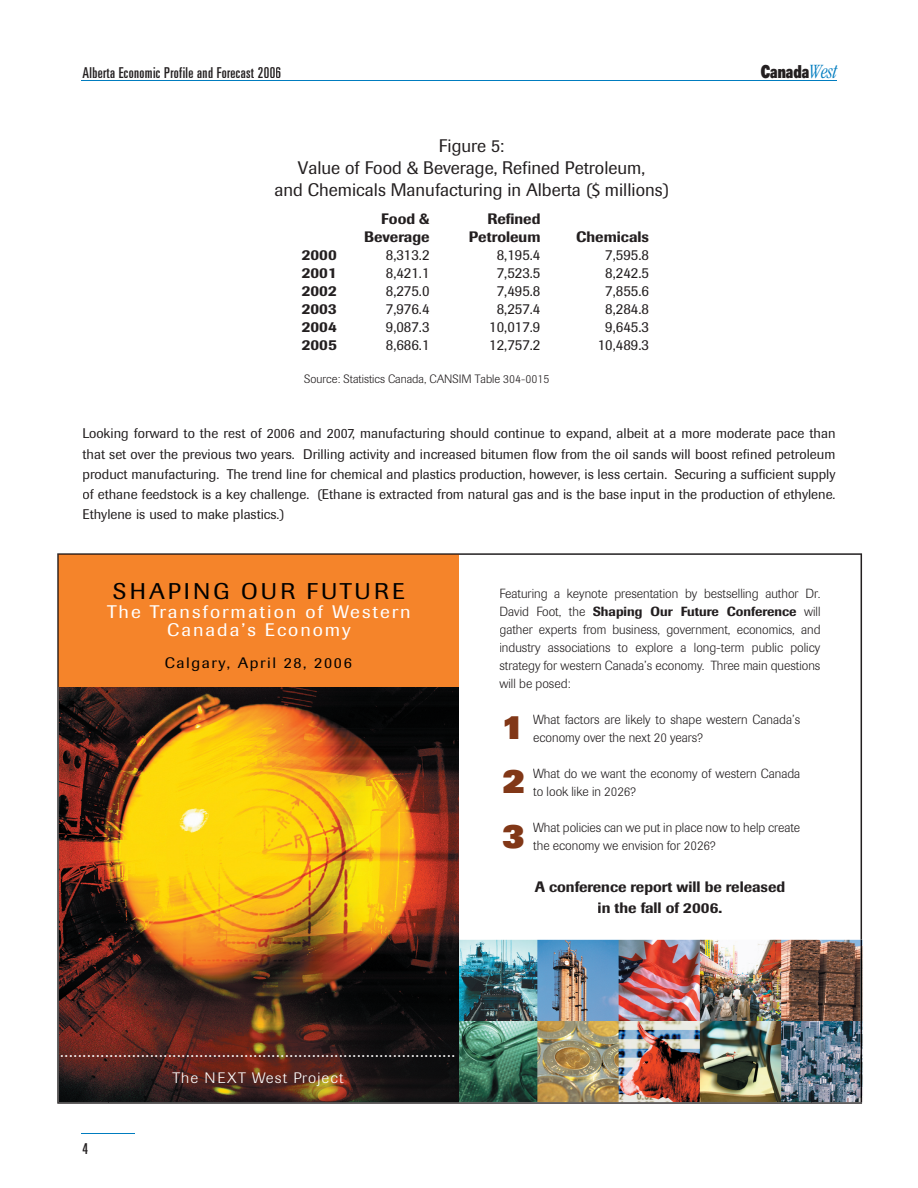
<style>
.page{position:relative;width:918px;height:1188px;background:#fff}
.page>*{position:absolute;margin:0;border:0;box-sizing:border-box;transform-origin:0 0}
.t1{font:900 31.5px/54.8px "Univers";color:#813717;text-align:justify}
.t2{font:22.5px "Imago";letter-spacing:.12em;color:#000;scale:1.08 1}
.t3{font:18px/21.8px "Imago";color:#231f20;text-align:center}
.t4{font:18px "Times";color:#fff}
.t5{font:18px/18px "Imago";letter-spacing:.1em;color:#fff;text-align:center;scale:1.08 1}
.t6{font:900 17.85px "Univers";color:#231f20;scale:.7 1}
.t7{font:15px/18px "Imago";color:#231f20;text-align:center}
.t8{font:500 15px/18px "Imago";color:#231f20;text-align:right}
.t9{font:ultra-condensed 15px "Univers";letter-spacing:.025em;color:#231f20}
.t10{font:15px "Imago";letter-spacing:.1em;color:#000;scale:1.08 1}
.t11{font:300 15px "Imago";letter-spacing:.07em;color:#fff;scale:1.08 1}
.t12{font:13.8px/20.2px "Imago";color:#231f20;text-align:justify}
.t13{font:300 13.2px/18px "Imago";color:#231f20}
.t14{font:300 12px "Imago";color:#231f20}
.s1{font-family:"Garamond";font-weight:300;font-style:italic;font-stretch:condensed;font-size:21px;color:#007cbf}
.s2{font-weight:500}
</style>
<div class="page">
<hr style="left:81px;top:1134px;width:54px;height:1px;background:#007cbf">
<hr style="left:81px;top:81px;width:756px;height:1px;background:#007cbf">
<img style="left:57px;top:553px;width:805px;height:551px">
<img style="left:811px;top:940px;width:51px;height:163px">
<img style="left:459px;top:1062px;width:353px;height:41px">
<div style="left:58px;top:555px;width:401px;height:132px;background:#f5842a"></div>
<img style="left:59px;top:687px;width:50px;height:416px">
<img style="left:108px;top:1050px;width:351px;height:53px">
<p class="t9" style="left:82px;top:64px;width:200px">Alberta Economic Profile and Forecast 2006</p>
<h3 class="t3" style="left:275px;top:135px;width:396px">Figure 5:<br>Value of Food &amp; Beverage, Refined Petroleum,<br>and Chemicals Manufacturing in Alberta ($ millions)</h3>
<p class="t8" style="left:302px;top:246px;width:36px;text-align:justify">2000<br>2001<br>2002<br>2003<br>2004<br>2005</p>
<p class="t8" style="left:364px;top:210px;width:67px">Food &amp;<br>Beverage</p>
<p class="t7" style="left:386px;top:246px;width:45px;text-align:justify">8,313.2<br>8,421.1<br>8,275.0<br>7,976.4<br>9,087.3<br>8,686.1</p>
<p class="t8" style="left:469px;top:210px;width:73px">Refined<br>Petroleum</p>
<p class="t7" style="left:489px;top:246px;width:53px">8,195.4<br>7,523.5<br>7,495.8<br>8,257.4<br>10,017.9<br>12,757.2</p>
<p class="t14" style="left:304px;top:372px;width:247px">Source: Statistics Canada, CANSIM Table 304-0015</p>
<p class="t8" style="left:576px;top:228px;width:74px">Chemicals</p>
<p class="t7" style="left:598px;top:246px;width:53px">7,595.8<br>8,242.5<br>7,855.6<br>8,284.8<br>9,645.3<br>10,489.3</p>
<p class="t6" style="left:761px;top:60px;width:111px">Canada<span class="s1">West</span></p>
<p class="t12" style="left:82px;top:424px;width:755px">Looking forward to the rest of 2006 and 2007, manufacturing should continue to expand, albeit at a more moderate pace than that set over the previous two years. Drilling activity and increased bitumen flow from the oil sands will boost refined petroleum product manufacturing. The trend line for chemical and plastics production, however, is less certain. Securing a sufficient supply of ethane feedstock is a key challenge. (Ethane is extracted from natural gas and is the base input in the production of ethylene.<br>Ethylene is used to make plastics.)</p>
<h2 class="t2" style="left:113px;top:578px;width:271px">SHAPING OUR FUTURE</h2>
<p class="t13" style="left:500px;top:585px;width:323px;text-align:justify">Featuring a keynote presentation by bestselling author Dr.<br>David Foot, the <span class="s2">Shaping Our Future Conference</span> will gather experts from business, government, economics, and industry associations to explore a long-term public policy strategy for western Canada’s economy. Three main questions will be posed:</p>
<p class="t13" style="left:533px;top:711px;width:268px">What factors are likely to shape western Canada’s economy over the next 20 years?</p>
<p class="t13" style="left:533px;top:765px;width:268px">What do we want the economy of western Canada to look like in 2026?</p>
<p class="t13" style="left:533px;top:819px;width:268px">What policies can we put in place now to help create the economy we envision for 2026?</p>
<p class="t8" style="left:535px;top:876px;width:252px;line-height:21px;text-align:center">A conference report will be released in the fall of 2006.</p>
<h3 class="t5" style="left:107px;top:603px;width:283px">The Transformation of Western<br>Canada’s Economy</h3>
<p class="t10" style="left:165px;top:654px;width:175px">Calgary, April 28, 2006</p>
<h1 class="t1" style="left:502px;top:699px;width:24px">1<br>2<br>3</h1>
<h3 class="t4" style="left:60px;top:1034px;width:397px">........................................................................................</h3>
<p class="t11" style="left:173px;top:1069px;width:160px">The NEXT West Project</p>
<p class="t9" style="left:83px;top:1140px;width:7px">4</p>
</div>
